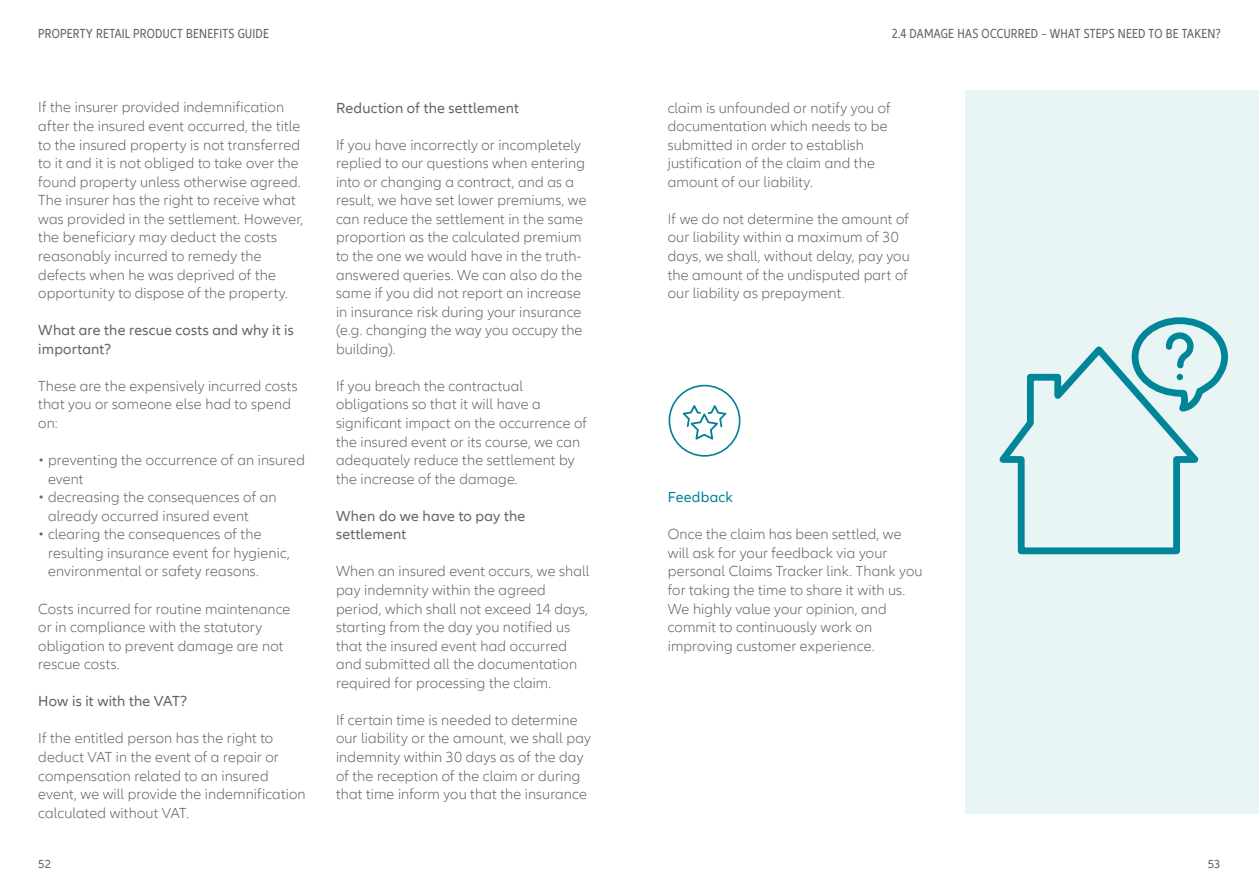
<style>
.page{position:relative;width:1259px;height:893px;background:#fff}
.page>*{position:absolute;margin:0;border:0;box-sizing:border-box;transform-origin:0 0}
.t1{font:300 15px/18.6px "Allianz Neo";letter-spacing:.01em;color:#636466}
.t2{font:15px/18.6px "Allianz Neo";letter-spacing:.015em;color:#636466}
.t3{font:15px "Allianz Neo";letter-spacing:.015em;color:#008599}
.t4{font:condensed 13.5px "Allianz Neo";letter-spacing:.02em;color:#636466}
.t5{font:12px "Allianz Neo";color:#636466}
</style>
<div class="page">
<div style="left:965px;top:90px;width:294px;height:724px;background:#e9f5f4"></div>
<svg style="left:999px;top:317px;width:229px;height:237px"></svg>
<div style="left:668px;top:385px;width:72px;height:72px;border:2px solid #008095;border-radius:50%"></div>
<svg style="left:682px;top:405px;width:44px;height:43px"></svg>
<p class="t4" style="left:38px;top:26px;width:232px">PROPERTY RETAIL PRODUCT BENEFITS GUIDE</p>
<p class="t4" style="left:892px;top:26px;width:330px">2.4 DAMAGE HAS OCCURRED – WHAT STEPS NEED TO BE TAKEN?</p>
<p class="t1" style="left:38px;top:99px;width:267px">If the insurer provided indemnification after the insured event occurred, the title to the insured property is not transferred to it and it is not obliged to take over the found property unless otherwise agreed.<br>The insurer has the right to receive what was provided in the settlement. However, the beneficiary may deduct the costs reasonably incurred to remedy the defects when he was deprived of the opportunity to dispose of the property.</p>
<p class="t2" style="left:38px;top:321px;width:257px">What are the rescue costs and why it is important?</p>
<p class="t1" style="left:38px;top:377px;width:261px">These are the expensively incurred costs that you or someone else had to spend on:</p>
<p class="t1" style="left:48px;top:451px;width:258px;text-indent:-10px">• preventing the occurrence of an insured event</p>
<p class="t1" style="left:48px;top:488px;width:230px;text-indent:-10px">• decreasing the consequences of an already occurred insured event</p>
<p class="t1" style="left:48px;top:525px;width:243px;text-indent:-10px">• clearing the consequences of the resulting insurance event for hygienic, environmental or safety reasons.</p>
<p class="t1" style="left:38px;top:600px;width:254px">Costs incurred for routine maintenance or in compliance with the statutory obligation to prevent damage are not rescue costs.</p>
<p class="t2" style="left:38px;top:692px;width:150px">How is it with the VAT?</p>
<p class="t1" style="left:38px;top:730px;width:269px">If the entitled person has the right to deduct VAT in the event of a repair or compensation related to an insured event, we will provide the indemnification calculated without VAT.</p>
<p class="t2" style="left:336px;top:99px;width:185px">Reduction of the settlement</p>
<p class="t1" style="left:336px;top:136px;width:252px">If you have incorrectly or incompletely replied to our questions when entering into or changing a contract, and as a result, we have set lower premiums, we can reduce the settlement in the same proportion as the calculated premium to the one we would have in the truth&shy;answered queries. We can also do the same if you did not report an increase in insurance risk during your insurance (e.g. changing the way you occupy the building).</p>
<p class="t1" style="left:336px;top:377px;width:253px">If you breach the contractual obligations so that it will have a significant impact on the occurrence of the insured event or its course, we can adequately reduce the settlement by the increase of the damage.</p>
<p class="t2" style="left:336px;top:507px;width:191px">When do we have to pay the settlement</p>
<p class="t1" style="left:336px;top:563px;width:255px">When an insured event occurs, we shall pay indemnity within the agreed period, which shall not exceed 14 days, starting from the day you notified us that the insured event had occurred and submitted all the documentation required for processing the claim.</p>
<p class="t1" style="left:336px;top:711px;width:256px">If certain time is needed to determine our liability or the amount, we shall pay indemnity within 30 days as of the day of the reception of the claim or during that time inform you that the insurance</p>
<p class="t1" style="left:668px;top:99px;width:224px">claim is unfounded or notify you of documentation which needs to be submitted in order to establish justification of the claim and the amount of our liability.</p>
<p class="t1" style="left:668px;top:210px;width:243px">If we do not determine the amount of our liability within a maximum of 30 days, we shall, without delay, pay you the amount of the undisputed part of our liability as prepayment.</p>
<p class="t3" style="left:668px;top:489px;width:67px">Feedback</p>
<p class="t1" style="left:668px;top:525px;width:256px">Once the claim has been settled, we will ask for your feedback via your personal Claims Tracker link. Thank you for taking the time to share it with us.<br>We highly value your opinion, and commit to continuously work on improving customer experience.</p>
<p class="t5" style="left:38px;top:857px;width:14px">52</p>
<p class="t5" style="left:1207px;top:857px;width:14px">53</p>
</div>
